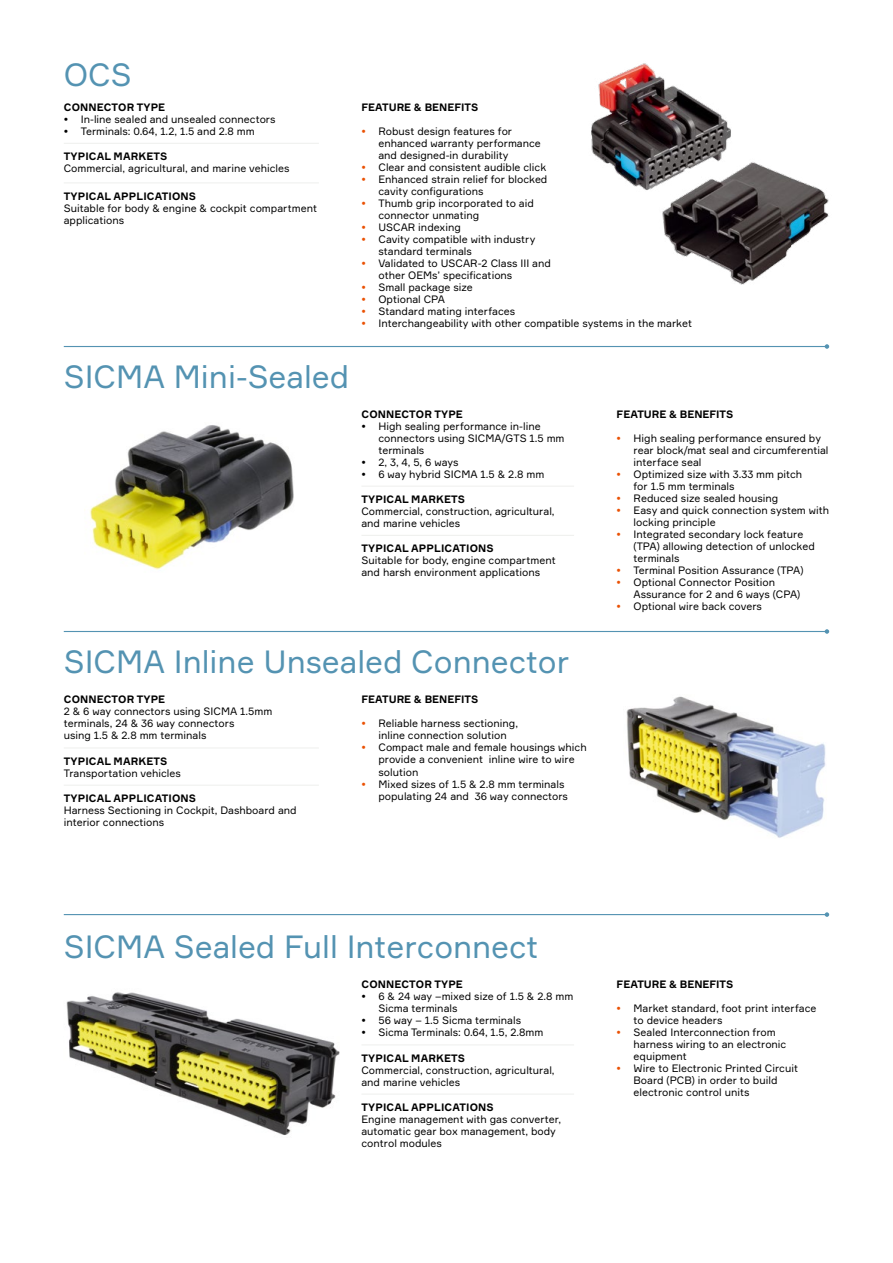
<style>
.page{position:relative;width:893px;height:1263px;background:#fff}
.page>*{position:absolute;margin:0;border:0;box-sizing:border-box;transform-origin:0 0}
.t1{font:31.5px "Formular";color:#5493b2}
.t2{font:10.5px/12px "Formular";color:#000}
.t3{font:700 10.5px "Formular";letter-spacing:.01em;color:#000}
.s1{color:#ea5104}
</style>
<div class="page">
<hr style="left:64px;top:182px;width:255px;height:1px;background:#f0f1ef">
<hr style="left:64px;top:143px;width:255px;height:1px;background:#f0f1ef">
<hr style="left:64px;top:785px;width:255px;height:1px;background:#f0f1ef">
<hr style="left:64px;top:747px;width:255px;height:1px;background:#f0f1ef">
<hr style="left:361px;top:1093px;width:213px;height:2px;background:#f0f1ef">
<hr style="left:361px;top:1044px;width:213px;height:1px;background:#f0f1ef">
<hr style="left:361px;top:535px;width:213px;height:1px;background:#f0f1ef">
<hr style="left:361px;top:486px;width:213px;height:1px;background:#f0f1ef">
<hr style="left:64px;top:346px;width:763px;height:1px;background:#5493b2">
<svg style="left:825px;top:344px;width:4px;height:5px"></svg>
<hr style="left:64px;top:631px;width:763px;height:1px;background:#5493b2">
<svg style="left:825px;top:629px;width:4px;height:5px"></svg>
<hr style="left:64px;top:914px;width:763px;height:1px;background:#5493b2">
<svg style="left:825px;top:912px;width:4px;height:5px"></svg>
<img style="left:591px;top:63px;width:140px;height:127px">
<img style="left:659px;top:158px;width:170px;height:127px">
<img style="left:84px;top:425px;width:210px;height:145px">
<img style="left:626px;top:696px;width:200px;height:142px">
<img style="left:66px;top:992px;width:274px;height:143px">
<h1 class="t1" style="left:64px;top:56px;width:69px">OCS</h1>
<p class="t3" style="left:64px;top:101px;width:103px">CONNECTOR TYPE</p>
<p class="t2" style="left:64px;top:113px;width:213px">• In-line sealed and unsealed connectors</p>
<p class="t2" style="left:64px;top:125px;width:193px">• Terminals: 0.64, 1.2, 1.5 and 2.8 mm</p>
<p class="t3" style="left:64px;top:150px;width:105px">TYPICAL MARKETS</p>
<p class="t2" style="left:64px;top:162px;width:227px">Commercial, agricultural, and marine vehicles</p>
<p class="t3" style="left:64px;top:189px;width:134px">TYPICAL APPLICATIONS</p>
<p class="t2" style="left:64px;top:202px;width:255px">Suitable for body &amp; engine &amp; cockpit compartment applications</p>
<h1 class="t1" style="left:64px;top:358px;width:287px">SICMA Mini-Sealed</h1>
<p class="t3" style="left:361px;top:101px;width:118px">FEATURE &amp; BENEFITS</p>
<p class="t2" style="left:378px;top:125px;width:164px;text-indent:-17px"><span class="s1">•</span> Robust design features for enhanced warranty performance and designed-in durability</p>
<p class="t2" style="left:361px;top:161px;width:186px"><span class="s1">•</span> Clear and consistent audible click</p>
<p class="t2" style="left:378px;top:173px;width:170px;text-indent:-17px"><span class="s1">•</span> Enhanced strain relief for blocked cavity configurations</p>
<p class="t2" style="left:378px;top:197px;width:157px;text-indent:-17px"><span class="s1">•</span> Thumb grip incorporated to aid connector unmating</p>
<p class="t2" style="left:361px;top:221px;width:101px"><span class="s1">•</span> USCAR indexing</p>
<p class="t2" style="left:378px;top:233px;width:158px;text-indent:-17px"><span class="s1">•</span> Cavity compatible with industry standard terminals</p>
<p class="t2" style="left:361px;top:257px;width:191px"><span class="s1">•</span> Validated to USCAR-2 Class III and</p>
<p class="t2" style="left:378px;top:269px;width:135px">other OEMs’ specifications</p>
<p class="t2" style="left:361px;top:281px;width:113px"><span class="s1">•</span> Small package size</p>
<p class="t2" style="left:361px;top:293px;width:85px"><span class="s1">•</span> Optional CPA</p>
<p class="t2" style="left:361px;top:305px;width:155px"><span class="s1">•</span> Standard mating interfaces</p>
<p class="t2" style="left:361px;top:317px;width:332px"><span class="s1">•</span> Interchangeability with other compatible systems in the market</p>
<p class="t3" style="left:361px;top:407px;width:103px">CONNECTOR TYPE</p>
<p class="t2" style="left:378px;top:420px;width:188px;text-indent:-17px">• High sealing performance in-line connectors using SICMA/GTS 1.5 mm terminals</p>
<p class="t2" style="left:361px;top:456px;width:99px">• 2, 3, 4, 5, 6 ways</p>
<p class="t2" style="left:361px;top:468px;width:184px">• 6 way hybrid SICMA 1.5 &amp; 2.8 mm</p>
<p class="t3" style="left:361px;top:493px;width:105px">TYPICAL MARKETS</p>
<p class="t2" style="left:361px;top:505px;width:195px">Commercial, construction, agricultural, and marine vehicles</p>
<p class="t3" style="left:361px;top:542px;width:134px">TYPICAL APPLICATIONS</p>
<p class="t2" style="left:361px;top:554px;width:196px">Suitable for body, engine compartment and harsh environment applications</p>
<p class="t3" style="left:617px;top:407px;width:118px">FEATURE &amp; BENEFITS</p>
<p class="t2" style="left:634px;top:432px;width:196px;text-indent:-17px"><span class="s1">•</span> High sealing performance ensured by rear block/mat seal and circumferential interface seal</p>
<p class="t2" style="left:634px;top:468px;width:170px;text-indent:-17px"><span class="s1">•</span> Optimized size with 3.33 mm pitch for 1.5 mm terminals</p>
<p class="t2" style="left:617px;top:492px;width:163px"><span class="s1">•</span> Reduced size sealed housing</p>
<p class="t2" style="left:634px;top:504px;width:197px;text-indent:-17px"><span class="s1">•</span> Easy and quick connection system with locking principle</p>
<p class="t2" style="left:634px;top:528px;width:183px;text-indent:-17px"><span class="s1">•</span> Integrated secondary lock feature (TPA) allowing detection of unlocked terminals</p>
<p class="t2" style="left:617px;top:564px;width:188px"><span class="s1">•</span> Terminal Position Assurance (TPA)</p>
<p class="t2" style="left:634px;top:576px;width:168px;text-indent:-17px"><span class="s1">•</span> Optional Connector Position<br>Assurance for 2 and 6 ways (CPA)</p>
<p class="t2" style="left:617px;top:600px;width:147px"><span class="s1">•</span> Optional wire back covers</p>
<h1 class="t1" style="left:64px;top:642px;width:507px">SICMA Inline Unsealed Connector</h1>
<p class="t3" style="left:361px;top:693px;width:118px">FEATURE &amp; BENEFITS</p>
<p class="t2" style="left:361px;top:717px;width:158px;text-align:center"><span class="s1">•</span> Reliable harness sectioning, inline connection solution</p>
<p class="t2" style="left:378px;top:741px;width:210px;text-indent:-17px"><span class="s1">•</span> Compact male and female housings which provide a convenient inline wire to wire solution</p>
<p class="t2" style="left:378px;top:777px;width:191px;text-indent:-17px"><span class="s1">•</span> Mixed sizes of 1.5 &amp; 2.8 mm terminals populating 24 and 36 way connectors</p>
<p class="t3" style="left:64px;top:693px;width:103px">CONNECTOR TYPE</p>
<p class="t2" style="left:64px;top:705px;width:210px">2 &amp; 6 way connectors using SICMA 1.5mm terminals, 24 &amp; 36 way connectors<br>using 1.5 &amp; 2.8 mm terminals</p>
<p class="t3" style="left:64px;top:754px;width:105px">TYPICAL MARKETS</p>
<p class="t2" style="left:64px;top:767px;width:119px">Transportation vehicles</p>
<p class="t3" style="left:64px;top:792px;width:134px">TYPICAL APPLICATIONS</p>
<p class="t2" style="left:64px;top:804px;width:234px">Harness Sectioning in Cockpit, Dashboard and interior connections</p>
<h1 class="t1" style="left:64px;top:927px;width:476px">SICMA Sealed Full Interconnect</h1>
<p class="t3" style="left:361px;top:978px;width:103px">CONNECTOR TYPE</p>
<p class="t2" style="left:378px;top:990px;width:196px;text-indent:-17px">• 6 &amp; 24 way –mixed size of 1.5 &amp; 2.8 mm<br>Sicma terminals</p>
<p class="t2" style="left:361px;top:1014px;width:161px">• 56 way – 1.5 Sicma terminals</p>
<p class="t2" style="left:361px;top:1026px;width:184px">• Sicma Terminals: 0.64, 1.5, 2.8mm</p>
<p class="t3" style="left:361px;top:1051px;width:105px">TYPICAL MARKETS</p>
<p class="t2" style="left:361px;top:1064px;width:195px">Commercial, construction, agricultural, and marine vehicles</p>
<p class="t3" style="left:361px;top:1100px;width:134px">TYPICAL APPLICATIONS</p>
<p class="t2" style="left:361px;top:1113px;width:201px">Engine management with gas converter, automatic gear box management, body control modules</p>
<p class="t3" style="left:617px;top:978px;width:118px">FEATURE &amp; BENEFITS</p>
<p class="t2" style="left:634px;top:1002px;width:184px;text-indent:-17px"><span class="s1">•</span> Market standard, foot print interface to device headers</p>
<p class="t2" style="left:634px;top:1026px;width:154px;text-indent:-17px"><span class="s1">•</span> Sealed Interconnection from harness wiring to an electronic equipment</p>
<p class="t2" style="left:634px;top:1062px;width:166px;text-indent:-17px"><span class="s1">•</span> Wire to Electronic Printed Circuit<br>Board (PCB) in order to build electronic control units</p>
</div>
